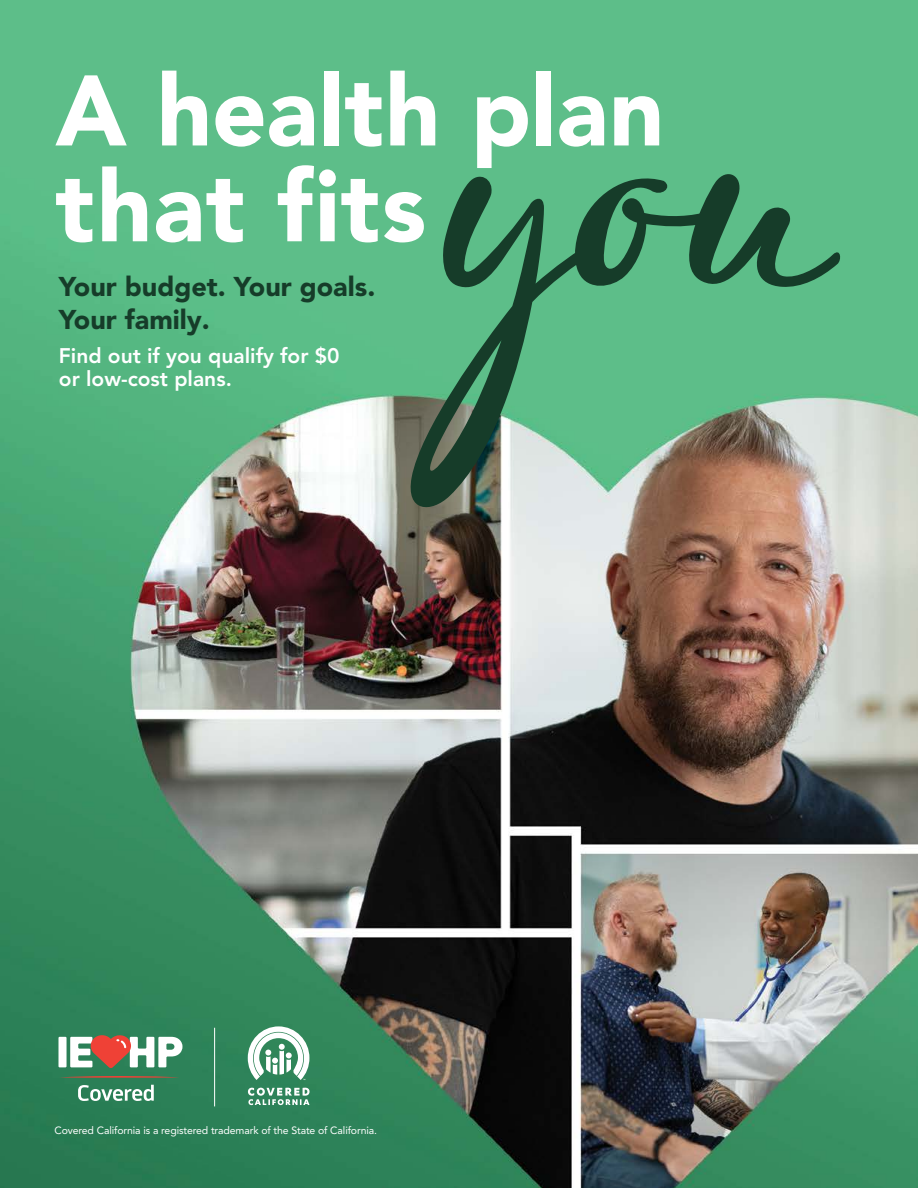
<style>
.page{position:relative;width:918px;height:1188px;background:#fff}
.page>*{position:absolute;margin:0;border:0;box-sizing:border-box;transform-origin:0 0}
.t1{font:900 99px/95.8px "Avenir LT Pro";letter-spacing:.01em;color:#fff}
.t2{font:900 27px/33px "Avenir LT Pro";color:#163c29}
.t3{font:800 21px/22.5px "Avenir LT Pro";color:#fff}
.t4{font:10.5px "Avenir LT Pro";letter-spacing:-.01em;color:#fff}
</style>
<div class="page">
<img style="left:0;top:0;width:918px;height:1188px">
<hr style="left:214px;top:1028px;width:1px;height:78px;background:#fff">
<svg style="left:248px;top:1088px;width:62px;height:17px"></svg>
<svg style="left:248px;top:1026px;width:61px;height:54px"></svg>
<svg style="left:59px;top:1076px;width:121px;height:2px"></svg>
<div style="left:58px;top:1037px;width:9px;height:30px;background:#fff"></div>
<svg style="left:70px;top:1034px;width:112px;height:34px"></svg>
<svg style="left:78px;top:1085px;width:76px;height:16px"></svg>
<svg style="left:405px;top:170px;width:192px;height:343px;fill:#5dbe89"></svg>
<svg style="left:571px;top:167px;width:271px;height:125px"></svg>
<h1 class="t1" style="left:56px;top:63px;width:610px">A health plan that fits</h1>
<h2 class="t2" style="left:59px;top:270px;width:318px">Your budget. Your goals.<br>Your family.</h2>
<h3 class="t3" style="left:59px;top:345px;width:282px">Find out if you qualify for $0 or low-cost plans.</h3>
<p class="t4" style="left:54px;top:1124px;width:324px">Covered California is a registered trademark of the State of California.</p>
</div>
